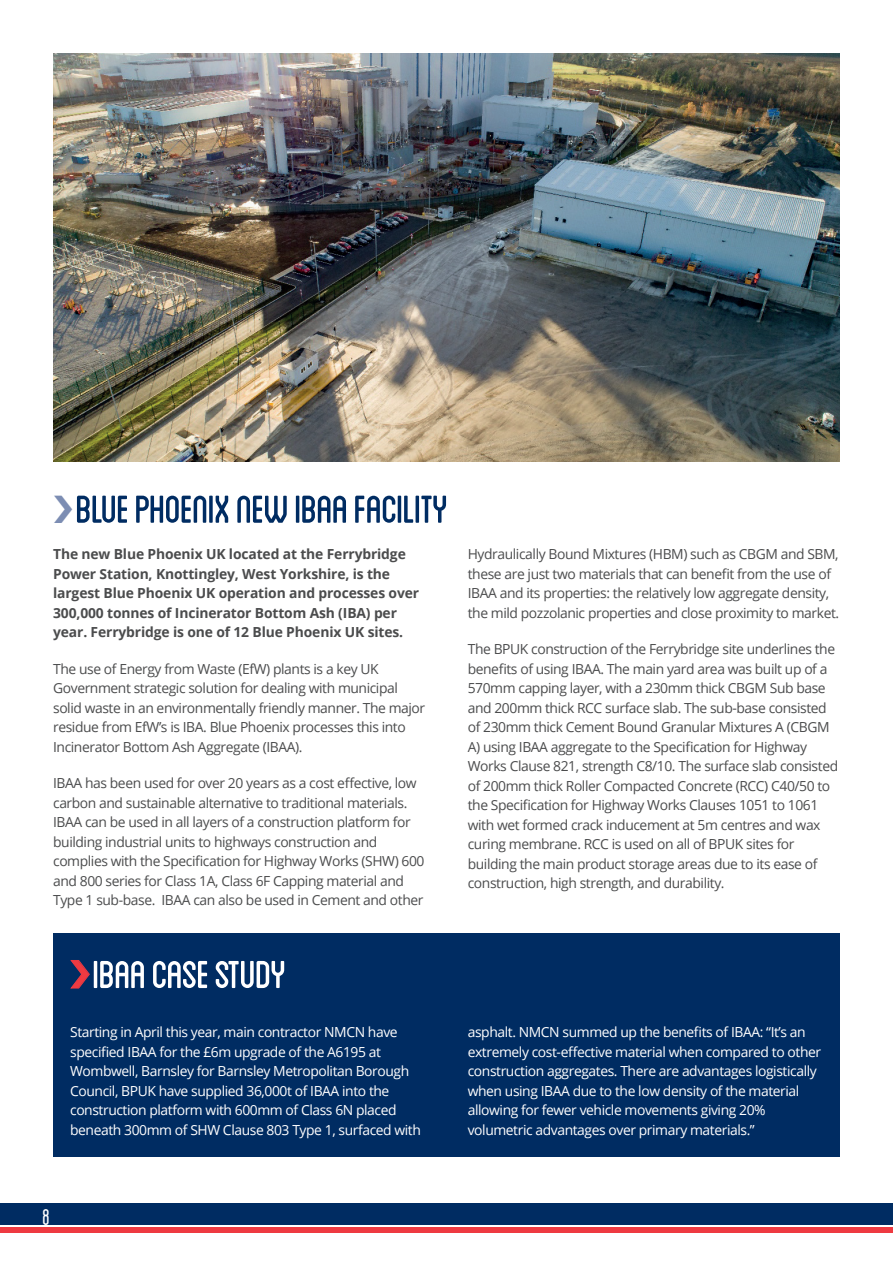
<style>
.page{position:relative;width:893px;height:1263px;background:#fff}
.page>*{position:absolute;margin:0;border:0;box-sizing:border-box;transform-origin:0 0}
.t1{font:54.75px "Blanch Caps";letter-spacing:-.03em;color:#002c62}
.t2{font:54.75px "Blanch Caps";letter-spacing:-.03em;color:#fff}
.t3{font:condensed 24px "Blanch";color:#fff}
.t4{font:13.8px/19.5px "Open Sans";letter-spacing:-.03em;color:#4b4c4d}
.t5{font:13.8px/19.5px "Open Sans";letter-spacing:-.03em;color:#fff}
.t6{font:700 13.8px/19.5px "Open Sans";letter-spacing:-.01em;color:#4b4c4d}
</style>
<div class="page">
<div style="left:0;top:1203px;width:893px;height:22px;background:#002c62"></div>
<div style="left:0;top:1227px;width:893px;height:6px;background:#ee3a41"></div>
<img style="left:53px;top:54px;width:787px;height:407px">
<div style="left:53px;top:933px;width:787px;height:224px;background:#002c62"></div>
<h1 class="t1" style="left:75px;top:484px;width:375px">BLUE PHOENIX NEW IBAA FACILITY</h1>
<p class="t6" style="left:53px;top:544px;width:367px">The new Blue Phoenix UK located at the Ferrybridge Power Station, Knottingley, West Yorkshire, is the largest Blue Phoenix UK operation and processes over 300,000 tonnes of Incinerator Bottom Ash (IBA) per year. Ferrybridge is one of 12 Blue Phoenix UK sites.</p>
<p class="t4" style="left:53px;top:659px;width:374px">The use of Energy from Waste (EfW) plants is a key UK Government strategic solution for dealing with municipal solid waste in an environmentally friendly manner. The major residue from EfW’s is IBA. Blue Phoenix processes this into Incinerator Bottom Ash Aggregate (IBAA).</p>
<p class="t4" style="left:53px;top:773px;width:373px">IBAA has been used for over 20 years as a cost effective, low carbon and sustainable alternative to traditional materials.<br>IBAA can be used in all layers of a construction platform for building industrial units to highways construction and complies with the Specification for Highway Works (SHW) 600 and 800 series for Class 1A, Class 6F Capping material and Type 1 sub-base. IBAA can also be used in Cement and other</p>
<p class="t4" style="left:468px;top:544px;width:373px">Hydraulically Bound Mixtures (HBM) such as CBGM and SBM, these are just two materials that can benefit from the use of IBAA and its properties: the relatively low aggregate density, the mild pozzolanic properties and close proximity to market.</p>
<p class="t4" style="left:468px;top:639px;width:372px">The BPUK construction of the Ferrybridge site underlines the benefits of using IBAA. The main yard area was built up of a 570mm capping layer, with a 230mm thick CBGM Sub base and 200mm thick RCC surface slab. The sub-base consisted of 230mm thick Cement Bound Granular Mixtures A (CBGM A) using IBAA aggregate to the Specification for Highway Works Clause 821, strength C8/10. The surface slab consisted of 200mm thick Roller Compacted Concrete (RCC) C40/50 to the Specification for Highway Works Clauses 1051 to 1061 with wet formed crack inducement at 5m centres and wax curing membrane. RCC is used on all of BPUK sites for building the main product storage areas due to its ease of construction, high strength, and durability.</p>
<h1 class="t2" style="left:92px;top:950px;width:196px">IBAA Case Study</h1>
<p class="t5" style="left:70px;top:1022px;width:352px">Starting in April this year, main contractor NMCN have specified IBAA for the £6m upgrade of the A6195 at Wombwell, Barnsley for Barnsley Metropolitan Borough Council, BPUK have supplied 36,000t of IBAA into the construction platform with 600mm of Class 6N placed beneath 300mm of SHW Clause 803 Type 1, surfaced with</p>
<p class="t5" style="left:468px;top:1022px;width:355px">asphalt. NMCN summed up the benefits of IBAA: “It’s an extremely cost-effective material when compared to other construction aggregates. There are advantages logistically when using IBAA due to the low density of the material allowing for fewer vehicle movements giving 20% volumetric advantages over primary materials.”</p>
<h2 class="t3" style="left:43px;top:1204px;width:9px">8</h2>
</div>
